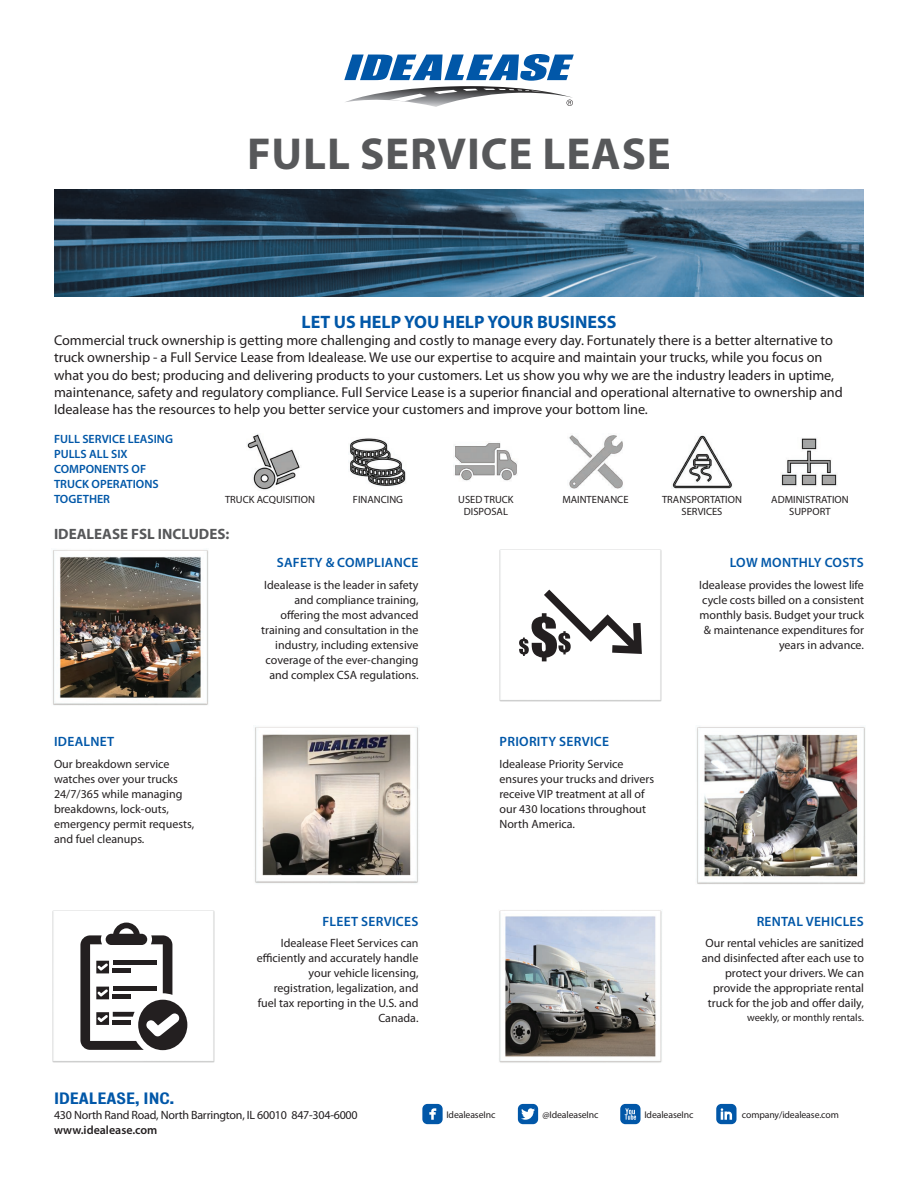
<style>
.page{position:relative;width:918px;height:1188px;background:#fff}
.page>*{position:absolute;margin:0;border:0;box-sizing:border-box;transform-origin:0 0}
.t1{font:700 45px "Myriad Pro";letter-spacing:.02em;color:#57585a}
.t2{font:700 18px "Myriad Pro";color:#0157a8}
.t3{font:700 15px "Myriad Pro";color:#57585a}
.t4{font:15px "Bureau Grotesque Five Five";color:#0157a8}
.t5{font:14.25px/17.2px "Myriad Pro";color:#231f20}
.t6{font:600 13.5px "Myriad Pro";letter-spacing:.02em;color:#0157a8}
.t7{font:12px/15px "Myriad Pro";color:#231f20;text-align:right}
.t8{font:600 12px/15px "Myriad Pro";color:#0157a8}
.t9{font:12px "Myriad Pro";letter-spacing:-.02em;color:#231f20}
.t10{font:600 12px "Myriad Pro";color:#231f20}
.t11{font:10.5px "Myriad Pro";color:#231f20}
.t12{font:9.75px "Myriad Pro";letter-spacing:-.01em;color:#231f20}
</style>
<div class="page">
<svg style="left:344px;top:54px;width:230px;height:53px"></svg>
<img style="left:54px;top:190px;width:810px;height:107px">
<svg style="left:422px;top:1104px;width:21px;height:20px"></svg>
<svg style="left:518px;top:1104px;width:20px;height:20px"></svg>
<svg style="left:620px;top:1104px;width:21px;height:20px"></svg>
<svg style="left:716px;top:1104px;width:21px;height:20px"></svg>
<img style="left:53px;top:550px;width:156px;height:155px">
<img style="left:255px;top:727px;width:163px;height:157px">
<img style="left:696px;top:727px;width:169px;height:157px">
<img style="left:499px;top:910px;width:163px;height:153px">
<img style="left:499px;top:549px;width:163px;height:153px">
<svg style="left:519px;top:590px;width:123px;height:71px"></svg>
<img style="left:52px;top:910px;width:163px;height:153px">
<svg style="left:80px;top:923px;width:107px;height:127px"></svg>
<img style="left:781px;top:438px;width:56px;height:48px">
<img style="left:349px;top:438px;width:57px;height:48px">
<img style="left:569px;top:435px;width:54px;height:54px">
<img style="left:672px;top:435px;width:60px;height:54px">
<img style="left:247px;top:434px;width:53px;height:56px">
<img style="left:455px;top:443px;width:62px;height:38px">
<h1 class="t1" style="left:247px;top:124px;width:425px">FULL SERVICE LEASE</h1>
<h2 class="t2" style="left:302px;top:310px;width:316px">LET US HELP YOU HELP YOUR BUSINESS</h2>
<p class="t5" style="left:54px;top:331px;width:790px">Commercial truck ownership is getting more challenging and costly to manage every day. Fortunately there is a better alternative to truck ownership - a Full Service Lease from Idealease. We use our expertise to acquire and maintain your trucks, while you focus on what you do best; producing and delivering products to your customers. Let us show you why we are the industry leaders in uptime, maintenance, safety and regulatory compliance. Full Service Lease is a superior financial and operational alternative to ownership and Idealease has the resources to help you better service your customers and improve your bottom line.</p>
<p class="t8" style="left:54px;top:431px;width:121px">FULL SERVICE LEASING<br>PULLS ALL SIX<br>COMPONENTS OF<br>TRUCK OPERATIONS<br>TOGETHER</p>
<p class="t11" style="left:225px;top:493px;width:91px">TRUCK ACQUISITION</p>
<p class="t11" style="left:353px;top:493px;width:52px">FINANCING</p>
<p class="t11" style="left:458px;top:493px;width:57px">USED TRUCK</p>
<p class="t11" style="left:562px;top:493px;width:68px">MAINTENANCE</p>
<p class="t11" style="left:662px;top:493px;width:81px">TRANSPORTATION</p>
<p class="t11" style="left:771px;top:493px;width:79px">ADMINISTRATION</p>
<p class="t11" style="left:464px;top:505px;width:46px">DISPOSAL</p>
<p class="t11" style="left:682px;top:505px;width:42px">SERVICES</p>
<p class="t11" style="left:789px;top:505px;width:43px">SUPPORT</p>
<p class="t3" style="left:54px;top:524px;width:177px">IDEALEASE FSL INCLUDES:</p>
<p class="t6" style="left:277px;top:554px;width:143px">SAFETY &amp; COMPLIANCE</p>
<p class="t7" style="left:261px;top:577px;width:159px">Idealease is the leader in safety and compliance training, offering the most advanced training and consultation in the industry, including extensive coverage of the ever-changing and complex CSA regulations.</p>
<p class="t6" style="left:730px;top:554px;width:135px">LOW MONTHLY COSTS</p>
<p class="t7" style="left:699px;top:577px;width:166px">Idealease provides the lowest life cycle costs billed on a consistent monthly basis. Budget your truck &amp; maintenance expenditures for years in advance.</p>
<p class="t6" style="left:54px;top:733px;width:62px">IDEALNET</p>
<p class="t7" style="left:54px;top:756px;width:142px;text-align:left">Our breakdown service watches over your trucks<br>24/7/365 while managing breakdowns, lock-outs, emergency permit requests, and fuel cleanups.</p>
<p class="t6" style="left:322px;top:912px;width:97px">FLEET SERVICES</p>
<p class="t7" style="left:257px;top:936px;width:163px">Idealease Fleet Services can efficiently and accurately handle your vehicle licensing, registration, legalization, and fuel tax reporting in the U.S. and<br>Canada.</p>
<p class="t4" style="left:54px;top:1090px;width:122px">IDEALEASE, INC.</p>
<p class="t9" style="left:54px;top:1108px;width:305px">430 North Rand Road, North Barrington, IL 60010 847-304-6000</p>
<p class="t10" style="left:54px;top:1122px;width:105px">www.idealease.com</p>
<p class="t6" style="left:500px;top:733px;width:111px">PRIORITY SERVICE</p>
<p class="t7" style="left:500px;top:756px;width:156px;text-align:left">Idealease Priority Service ensures your trucks and drivers receive VIP treatment at all of our 430 locations throughout<br>North America.</p>
<p class="t6" style="left:757px;top:912px;width:109px">RENTAL VEHICLES</p>
<p class="t7" style="left:702px;top:936px;width:164px">Our rental vehicles are sanitized and disinfected after each use to protect your drivers. We can provide the appropriate rental truck for the job and offer daily,</p>
<p class="t11" style="left:747px;top:1011px;width:118px">weekly, or monthly rentals.</p>
<p class="t12" style="left:446px;top:1108px;width:51px">IdealeaseInc</p>
<p class="t12" style="left:542px;top:1108px;width:58px">@IdealeaseInc</p>
<p class="t12" style="left:644px;top:1108px;width:51px">IdealeaseInc</p>
<p class="t12" style="left:742px;top:1108px;width:99px">company/idealease.com</p>
</div>
